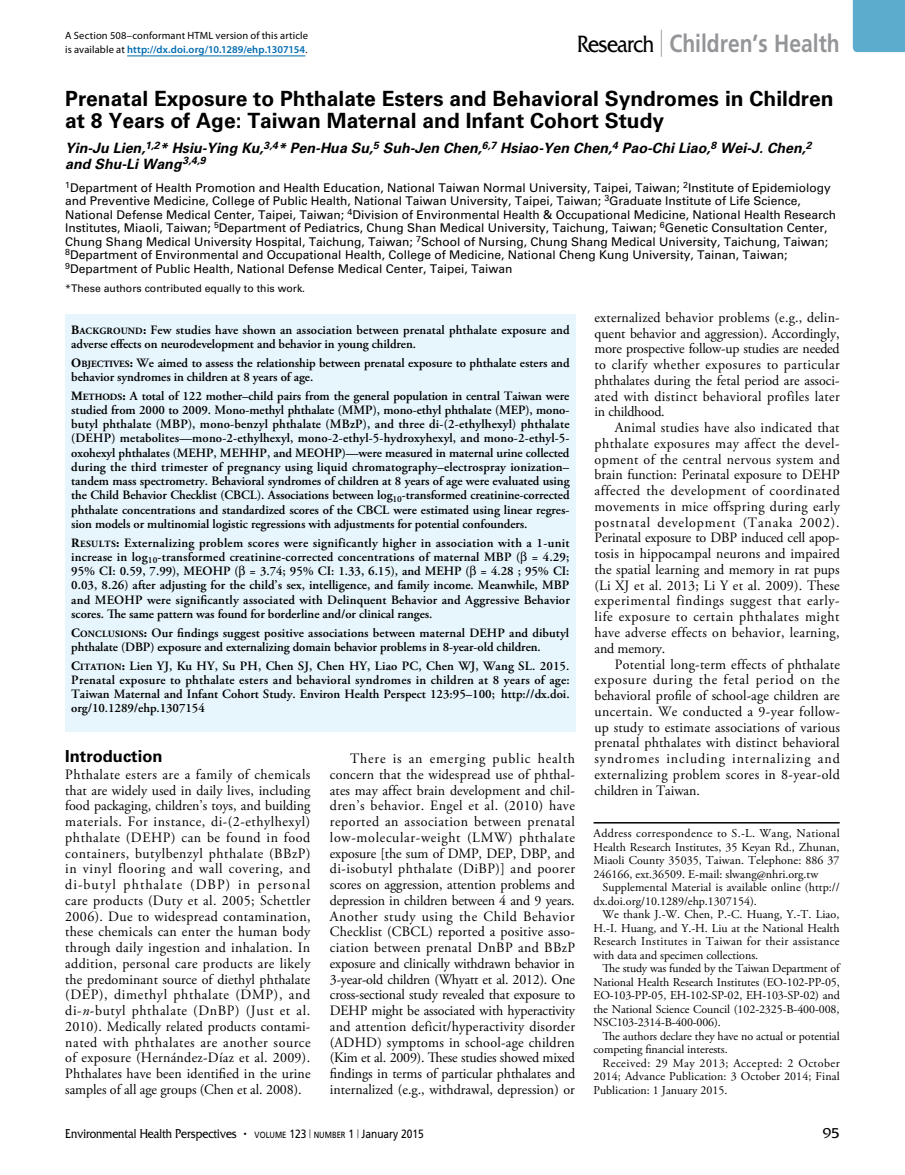
<style>
.page{position:relative;width:905px;height:1175px;background:#fff}
.page>*{position:absolute;margin:0;border:0;box-sizing:border-box;transform-origin:0 0}
.t1{font:700 24.75px "Frutiger LT Std";color:#939598;scale:.85 1}
.t2{font:700 21px/22.5px "Univers LT Std";color:#000}
.t3{font:700 16.5px "Univers LT Std";color:#000}
.t4{font:15px "Friz Quadrata Std";color:#000}
.t5{font:14.25px/15.8px "Adobe Garamond Pro";letter-spacing:.01em;color:#000;text-align:justify}
.t6{font:italic 700 14.25px/15.8px "Univers LT Std";color:#000}
.t7{font:13.5px "Friz Quadrata Std";color:#000;scale:.85 1}
.t8{font:600 12.75px/14.2px "Adobe Garamond Pro";letter-spacing:-.005em;color:#000}
.t9{font:12px/13.5px "Adobe Garamond Pro";color:#000;text-align:justify}
.t10{font:12px/13.5px "Univers LT Std";color:#000}
.t11{font:10.5px/13.5px "Myriad Pro";letter-spacing:.015em;color:#000}
.t12{font:10.5px "Univers LT Std";color:#000}
.s1{font-weight:600;color:#006bb1}
.s2{font-family:"Friz Quadrata Std";font-weight:400;color:#000}
.s3{font-weight:300;font-size:27px;color:#77787b}
.s4{font-weight:700}
.s5{font-weight:700;font-size:9.6px}
.s6{font-style:italic}
.s7{font-size:12px}
.s8{font-family:"Frutiger LT Std";font-size:9px}
.s9{font-family:"Frutiger LT Std";font-size:12px}
.s10{font-family:"Frutiger LT Std";font-weight:300;font-size:9px}
</style>
<div class="page">
<div style="left:852px;top:0;width:52px;height:52px;background:#5baccd"></div>
<hr style="left:127px;top:56px;width:178px;height:1px;background:#006bb1">
<hr style="left:593px;top:822px;width:246px;height:1px;background:#000">
<div style="left:65px;top:314px;width:510px;height:417px;background:#e7f6fd"></div>
<p class="t11" style="left:65px;top:29px;width:244px">A Section 508–conformant HTML version of this article is available at <span class="s1">http://dx.doi.org/10.1289/ehp.1307154</span>.</p>
<h1 class="t1" style="left:577px;top:29px;width:310px"><span class="s2">Research</span> <span class="s3">|</span> Children’s Health</h1>
<h2 class="t2" style="left:65px;top:87px;width:769px">Prenatal Exposure to Phthalate Esters and Behavioral Syndromes in Children at 8 Years of Age: Taiwan Maternal and Infant Cohort Study</h2>
<p class="t6" style="left:65px;top:141px;width:747px">Yin-Ju Lien,<sup>1,2</sup>* Hsiu-Ying Ku,<sup>3,4</sup>* Pen-Hua Su,<sup>5</sup> Suh-Jen Chen,<sup>6,7</sup> Hsiao-Yen Chen,<sup>4</sup> Pao-Chi Liao,<sup>8</sup> Wei-J. Chen,<sup>2 </sup>and Shu-Li Wang<sup>3,4,9</sup></p>
<p class="t10" style="left:65px;top:181px;width:772px"><sup>1</sup>Department of Health Promotion and Health Education, National Taiwan Normal University, Taipei, Taiwan; <sup>2</sup>Institute of Epidemiology and Preventive Medicine, College of Public Health, National Taiwan University, Taipei, Taiwan; <sup>3</sup>Graduate Institute of Life Science, National Defense Medical Center, Taipei, Taiwan; <sup>4</sup>Division of Environmental Health &amp; Occupational Medicine, National Health Research Institutes, Miaoli, Taiwan; <sup>5</sup>Department of Pediatrics, Chung Shan Medical University, Taichung, Taiwan; <sup>6</sup>Genetic Consultation Center, Chung Shang Medical University Hospital, Taichung, Taiwan; <sup>7</sup>School of Nursing, Chung Shang Medical University, Taichung, Taiwan; <sup>8</sup>Department of Environmental and Occupational Health, College of Medicine, National Cheng Kung University, Tainan, Taiwan; <sup>9</sup>Department of Public Health, National Defense Medical Center, Taipei, Taiwan</p>
<p class="t12" style="left:65px;top:282px;width:241px">*These authors contributed equally to this work.</p>
<p class="t8" style="left:71px;top:322px;width:499px"><span class="s4">B</span><span class="s5">ACKGROUND</span><span class="s4">:</span> Few studies have shown an association between prenatal phthalate exposure and adverse effects on neurodevelopment and behavior in young children.</p>
<p class="t8" style="left:71px;top:355px;width:500px"><span class="s4">O</span><span class="s5">BJECTIVES</span><span class="s4">:</span> We aimed to assess the relationship between prenatal exposure to phthalate esters and behavior syndromes in children at 8 years of age.</p>
<p class="t8" style="left:71px;top:388px;width:500px;text-align:justify"><span class="s4">M</span><span class="s5">ETHODS</span><span class="s4">:</span> A total of 122 mother–child pairs from the general population in central Taiwan were studied from 2000 to 2009. Mono-methyl phthalate (MMP), mono-ethyl phthalate (MEP), mono&shy;butyl phthalate (MBP), mono-benzyl phthalate (MBzP), and three di-(2-ethylhexyl) phthalate (DEHP) metabolites—mono-2-ethylhexyl, mono-2-ethyl-5-hydroxyhexyl, and mono-2-ethyl-5- oxohexyl phthalates (MEHP, MEHHP, and MEOHP)—were measured in maternal urine collected during the third trimester of pregnancy using liquid chromatography–electrospray ionization– tandem mass spectrometry. Behavioral syndromes of children at 8 years of age were evaluated using the Child Behavior Checklist (CBCL). Associations between log<sub>10</sub>-transformed creatinine-corrected phthalate concentrations and standardized scores of the CBCL were estimated using linear regres&shy;sion models or multinomial logistic regressions with adjustments for potential confounders.</p>
<p class="t8" style="left:71px;top:535px;width:500px;text-align:justify"><span class="s4">R</span><span class="s5">ESULTS</span><span class="s4">:</span> Externalizing problem scores were significantly higher in association with a 1-unit increase in log<sub>10</sub>-transformed creatinine-corrected concentrations of maternal MBP ( = 4.29; 95% CI: 0.59, 7.99), MEOHP ( = 3.74; 95% CI: 1.33, 6.15), and MEHP ( = 4.28 ; 95% CI:<br>0.03, 8.26) after adjusting for the child’s sex, intelligence, and family income. Meanwhile, MBP and MEOHP were significantly associated with Delinquent Behavior and Aggressive Behavior scores. The same pattern was found for borderline and/or clinical ranges.</p>
<p class="t8" style="left:71px;top:625px;width:499px"><span class="s4">C</span><span class="s5">ONCLUSIONS</span><span class="s4">:</span> Our findings suggest positive associations between maternal DEHP and dibutyl phthalate (DBP) exposure and externalizing domain behavior problems in 8-year-old children.</p>
<p class="t8" style="left:71px;top:658px;width:500px;text-align:justify"><span class="s4">C</span><span class="s5">ITATION</span><span class="s4">:</span> Lien YJ, Ku HY, Su PH, Chen SJ, Chen HY, Liao PC, Chen WJ, Wang SL. 2015.<br>Prenatal exposure to phthalate esters and behavioral syndromes in children at 8 years of age:<br>Taiwan Maternal and Infant Cohort Study. Environ Health Perspect 123:95–100; http://dx.doi. org/10.1289/ehp.1307154</p>
<p class="t5" style="left:594px;top:310px;width:247px">externalized behavior problems (e.g., delin&shy;quent behavior and aggression). Accordingly, more prospective follow-up studies are needed to clarify whether exposures to particular phthalates during the fetal period are associ&shy;ated with distinct behavioral profiles later in childhood.</p>
<p class="t5" style="left:594px;top:420px;width:247px;text-indent:20px">Animal studies have also indicated that phthalate exposures may affect the devel&shy;opment of the central nervous system and brain function: Perinatal exposure to DEHP affected the development of coordinated movements in mice offspring during early postnatal development (Tanaka 2002).<br>Perinatal exposure to DBP induced cell apop&shy;tosis in hippocampal neurons and impaired the spatial learning and memory in rat pups (Li XJ et al. 2013; Li Y et al. 2009). These experimental findings suggest that early&shy;life exposure to certain phthalates might have adverse effects on behavior, learning, and memory.</p>
<p class="t5" style="left:594px;top:656px;width:247px;text-indent:20px">Potential long-term effects of phthalate exposure during the fetal period on the behavioral profile of school-age children are uncertain. We conducted a 9-year follow&shy;up study to estimate associations of various prenatal phthalates with distinct behavioral syndromes including internalizing and externalizing problem scores in 8-year-old children in Taiwan.</p>
<p class="t9" style="left:593px;top:827px;width:248px">Address correspondence to S.-L. Wang, National Health Research Institutes, 35 Keyan Rd., Zhunan, Miaoli County 35035, Taiwan. Telephone: 886 37<br>246166, ext.36509. E-mail: slwang@nhri.org.tw</p>
<p class="t9" style="left:593px;top:881px;width:248px;text-indent:9px">Supplemental Material is available online (http:// dx.doi.org/10.1289/ehp.1307154).</p>
<p class="t9" style="left:593px;top:908px;width:247px;text-indent:9px">We thank J.-W. Chen, P.-C. Huang, Y.-T. Liao, H.-I. Huang, and Y.-H. Liu at the National Health Research Institutes in Taiwan for their assistance with data and specimen collections.</p>
<p class="t9" style="left:593px;top:962px;width:248px;text-indent:9px">The study was funded by the Taiwan Department of National Health Research Institutes (EO-102-PP-05, EO-103-PP-05, EH-102-SP-02, EH-103-SP-02) and the National Science Council (102-2325-B-400-008, NSC103-2314-B-400-006).</p>
<p class="t9" style="left:593px;top:1029px;width:247px;text-indent:9px">The authors declare they have no actual or potential competing financial interests.</p>
<p class="t9" style="left:593px;top:1056px;width:248px;text-indent:9px">Received: 29 May 2013; Accepted: 2 October 2014; Advance Publication: 3 October 2014; Final Publication: 1 January 2015.</p>
<p class="t3" style="left:65px;top:746px;width:99px">Introduction</p>
<p class="t5" style="left:65px;top:767px;width:247px">Phthalate esters are a family of chemicals that are widely used in daily lives, including food packaging, children’s toys, and building materials. For instance, di-(2-ethylhexyl) phthalate (DEHP) can be found in food containers, butylbenzyl phthalate (BBzP) in vinyl flooring and wall covering, and di-butyl phthalate (DBP) in personal care products (Duty et al. 2005; Schettler 2006). Due to widespread contamination, these chemicals can enter the human body through daily ingestion and inhalation. In addition, personal care products are likely the predominant source of diethyl phthalate (DEP), dimethyl phthalate (DMP), and di-<span class="s6">n</span>-butyl phthalate (DnBP) (Just et al.<br>2010). Medically related products contami&shy;nated with phthalates are another source of exposure (Hernández-Díaz et al. 2009).<br>Phthalates have been identified in the urine samples of all age groups (Chen et al. 2008).</p>
<p class="t5" style="left:330px;top:751px;width:247px;text-indent:20px">There is an emerging public health concern that the widespread use of phthal&shy;ates may affect brain development and chil&shy;dren’s behavior. Engel et al. (2010) have reported an association between prenatal low-molecular-weight (LMW) phthalate exposure [the sum of DMP, DEP, DBP, and di-isobutyl phthalate (DiBP)] and poorer scores on aggression, attention problems and depression in children between 4 and 9 years.<br>Another study using the Child Behavior Checklist (CBCL) reported a positive asso&shy;ciation between prenatal DnBP and BBzP exposure and clinically withdrawn behavior in 3-year-old children (Whyatt et al. 2012). One cross-sectional study revealed that exposure to DEHP might be associated with hyperactivity and attention deficit/hyperactivity disorder (ADHD) symptoms in school-age children (Kim et al. 2009). These studies showed mixed findings in terms of particular phthalates and internalized (e.g., withdrawal, depression) or</p>
<p class="t7" style="left:65px;top:1125px;width:423px">Environmental Health Perspectives <span class="s7">•</span> <span class="s8">VOLUME</span> <span class="s9">123</span> <span class="s10">|</span> <span class="s8">NUMBER</span> <span class="s9">1</span> <span class="s10">|</span> <span class="s9">January 2015</span></p>
<p class="t4" style="left:822px;top:1124px;width:18px">95</p>
</div>
